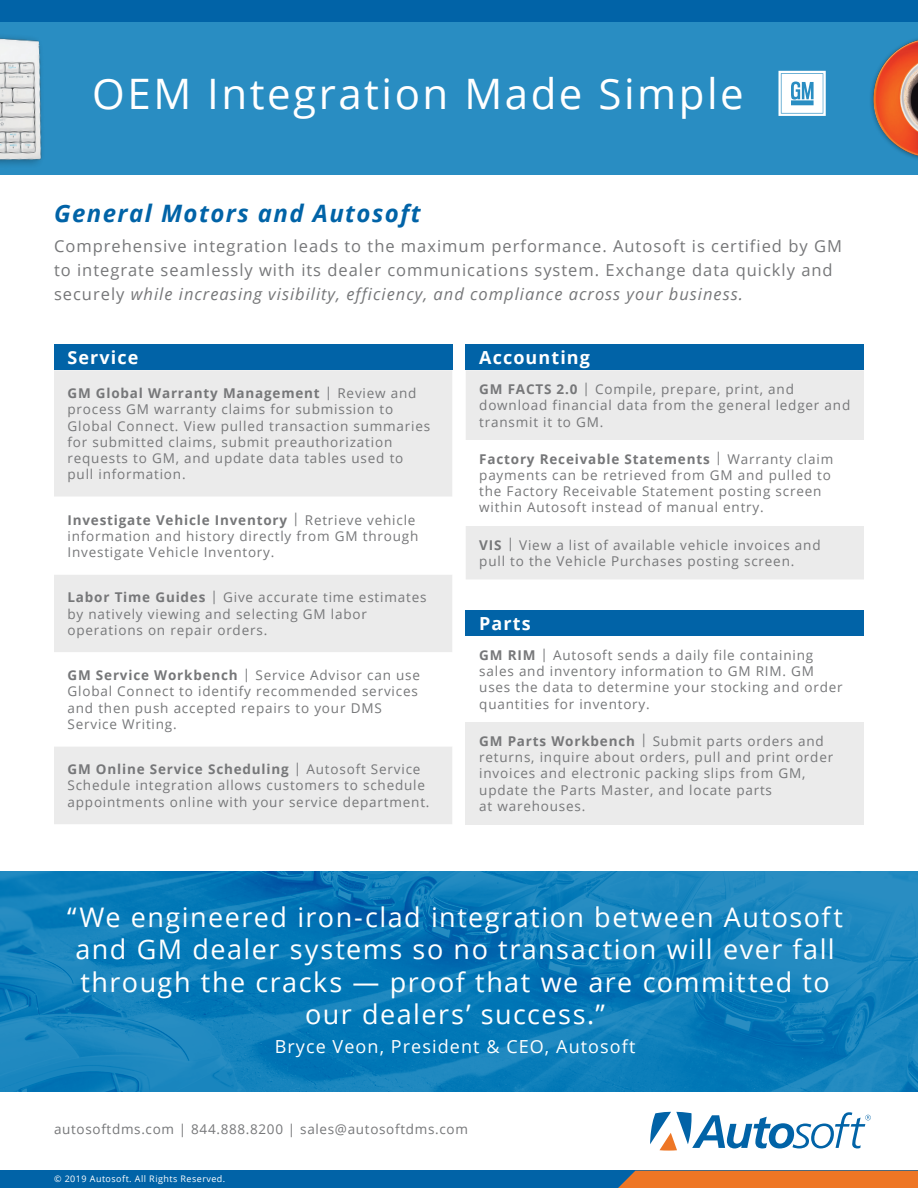
<style>
.page{position:relative;width:918px;height:1188px;background:#fff}
.page>*{position:absolute;margin:0;border:0;box-sizing:border-box;transform-origin:0 0}
.t1{font:42px "Open Sans";letter-spacing:.06em;color:#fff}
.t2{font:27px/32.4px "Open Sans";letter-spacing:.055em;color:#fff;text-align:center}
.t3{font:italic 700 24px "Open Sans";letter-spacing:.06em;color:#0163a7}
.t4{font:18px "Open Sans";letter-spacing:.06em;color:#fff}
.t5{font:700 18px "Open Sans";letter-spacing:.06em;color:#fff}
.t6{font:16.5px/24px "Open Sans";letter-spacing:.06em;color:#767779}
.t7{font:13.5px/16.2px "Open Sans";letter-spacing:.06em;color:#767779}
.t8{font:9px "Open Sans";letter-spacing:.05em;color:#fff}
.s1{font-style:italic}
.s2{font-weight:700}
</style>
<div class="page">
<div style="left:0;top:21px;width:918px;height:154px;background:#298dc2"></div>
<img style="left:0;top:37px;width:42px;height:128px">
<img style="left:871px;top:39px;width:47px;height:120px">
<div style="left:0;top:0;width:918px;height:22px;background:#0163a7"></div>
<svg style="left:650px;top:1112px;width:221px;height:39px"></svg>
<div style="left:0;top:1171px;width:918px;height:17px;background:#0163a7"></div>
<div style="left:618px;top:1171px;width:300px;height:17px;background:#ee7625"></div>
<svg style="left:778px;top:71px;width:48px;height:45px;background:#cce3f0"></svg>
<div style="left:54px;top:345px;width:398px;height:25px;background:#0163a7"></div>
<div style="left:54px;top:370px;width:398px;height:454px;background:#ebebeb"></div>
<svg style="left:54px;top:497px;width:398px;height:249px"></svg>
<div style="left:466px;top:345px;width:398px;height:25px;background:#0163a7"></div>
<div style="left:466px;top:370px;width:398px;height:209px;background:#ebebeb"></div>
<div style="left:466px;top:440px;width:398px;height:86px;background:#fff"></div>
<div style="left:466px;top:610px;width:398px;height:26px;background:#0163a7"></div>
<div style="left:466px;top:722px;width:398px;height:102px;background:#ebebeb"></div>
<img style="left:0;top:871px;width:918px;height:221px">
<h1 class="t1" style="left:92px;top:65px;width:653px">OEM Integration Made Simple</h1>
<h3 class="t3" style="left:54px;top:196px;width:368px">General Motors and Autosoft</h3>
<p class="t6" style="left:54px;top:233px;width:789px">Comprehensive integration leads to the maximum performance. Autosoft is certified by GM to integrate seamlessly with its dealer communications system. Exchange data quickly and securely <span class="s1">while increasing visibility, efficiency, and compliance across your business.</span></p>
<h3 class="t5" style="left:68px;top:345px;width:72px">Service</h3>
<p class="t7" style="left:68px;top:385px;width:364px"><span class="s2">GM Global Warranty Management</span> | Review and process GM warranty claims for submission to Global Connect. View pulled transaction summaries for submitted claims, submit preauthorization requests to GM, and update data tables used to pull information.</p>
<p class="t7" style="left:68px;top:511px;width:352px"><span class="s2">Investigate Vehicle Inventory</span> | Retrieve vehicle information and history directly from GM through<br>Investigate Vehicle Inventory.</p>
<p class="t7" style="left:68px;top:589px;width:360px"><span class="s2">Labor Time Guides</span> | Give accurate time estimates by natively viewing and selecting GM labor operations on repair orders.</p>
<p class="t7" style="left:68px;top:667px;width:354px"><span class="s2">GM Service Workbench</span> | Service Advisor can use Global Connect to identify recommended services and then push accepted repairs to your DMS Service Writing.</p>
<p class="t7" style="left:68px;top:761px;width:363px"><span class="s2">GM Online Service Scheduling</span> | Autosoft Service<br>Schedule integration allows customers to schedule appointments online with your service department.</p>
<h3 class="t5" style="left:479px;top:345px;width:112px">Accounting</h3>
<p class="t7" style="left:479px;top:381px;width:373px"><span class="s2">GM FACTS 2.0</span> | Compile, prepare, print, and download financial data from the general ledger and transmit it to GM.</p>
<p class="t7" style="left:479px;top:451px;width:356px"><span class="s2">Factory Receivable Statements</span> | Warranty claim payments can be retrieved from GM and pulled to the Factory Receivable Statement posting screen within Autosoft instead of manual entry.</p>
<p class="t7" style="left:479px;top:536px;width:343px"><span class="s2">VIS</span> | View a list of available vehicle invoices and pull to the Vehicle Purchases posting screen.</p>
<h3 class="t5" style="left:479px;top:611px;width:53px">Parts</h3>
<p class="t7" style="left:479px;top:647px;width:365px"><span class="s2">GM RIM</span> | Autosoft sends a daily file containing sales and inventory information to GM RIM. GM uses the data to determine your stocking and order quantities for inventory.</p>
<p class="t7" style="left:479px;top:733px;width:356px"><span class="s2">GM Parts Workbench</span> | Submit parts orders and returns, inquire about orders, pull and print order invoices and electronic packing slips from GM, update the Parts Master, and locate parts<br>at warehouses.</p>
<h2 class="t2" style="left:67px;top:900px;width:777px">“We engineered iron-clad integration between Autosoft and GM dealer systems so no transaction will ever fall through the cracks — proof that we are committed to our dealers’ success.”</h2>
<h3 class="t4" style="left:275px;top:1034px;width:362px">Bryce Veon, President &amp; CEO, Autosoft</h3>
<p class="t7" style="left:54px;top:1121px;width:415px">autosoftdms.com | 844.888.8200 | sales@autosoftdms.com</p>
<p class="t8" style="left:54px;top:1172px;width:173px">© 2019 Autosoft. All Rights Reserved.</p>
</div>
